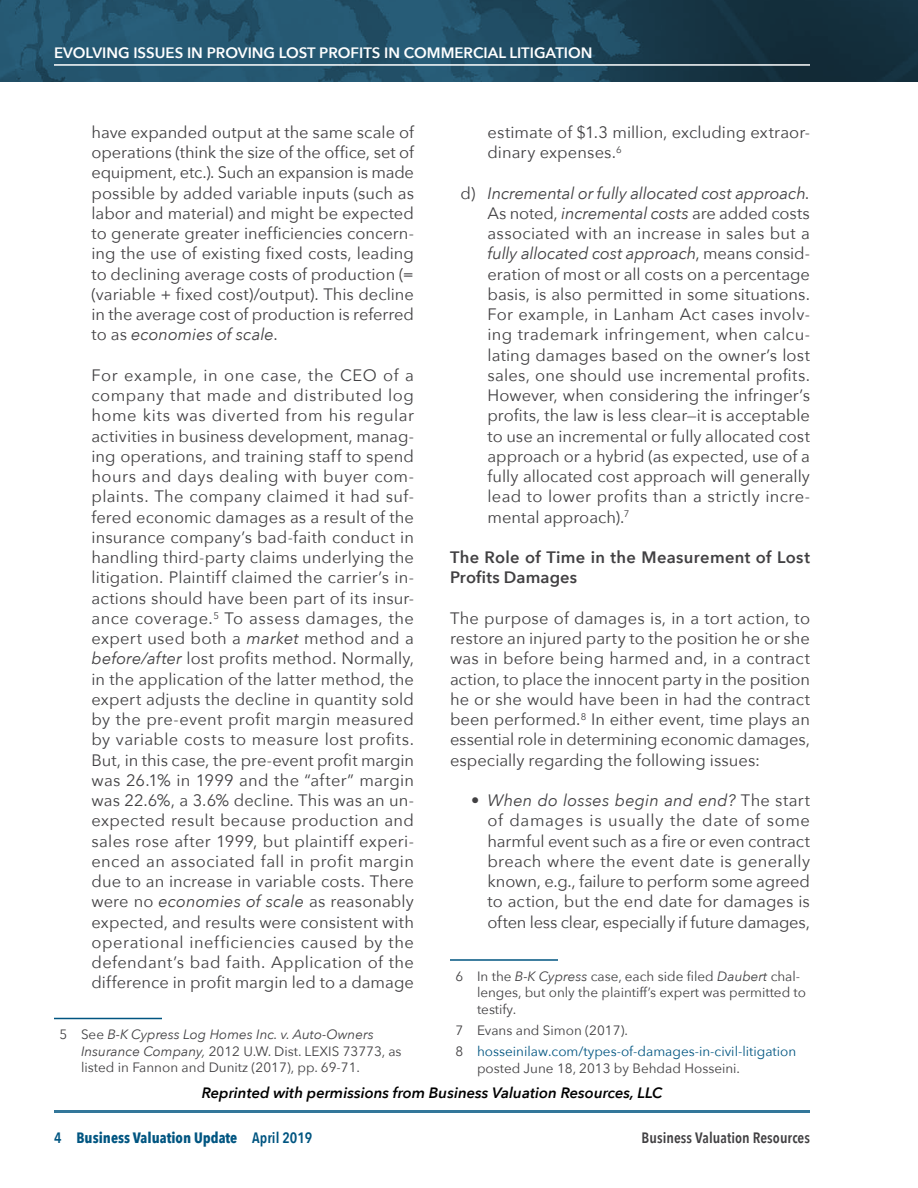
<style>
.page{position:relative;width:918px;height:1188px;background:#fff}
.page>*{position:absolute;margin:0;border:0;box-sizing:border-box;transform-origin:0 0}
.t1{font:16.5px/20.2px "Avenir Next";color:#414042;text-align:justify}
.t2{font:600 16.5px/20.2px "Avenir Next";letter-spacing:.02em;color:#414042}
.t3{font:italic 600 15px "Avenir Next";color:#000}
.t4{font:600 15px "Avenir Next";color:#fff}
.t5{font:700 15px "Avenir Next Condensed";color:#005581}
.t6{font:600 15px "Avenir Next Condensed";letter-spacing:.005em;color:#414042}
.t7{font:13.5px/16.5px "Avenir Next";color:#414042}
.t8{font:13.5px/21px "Avenir Next";color:#005581}
.s1{font-style:italic}
.s2{color:#414042}
.s3{font-weight:600}
</style>
<div class="page">
<svg style="left:0;top:0;width:918px;height:82px;background:#1f495e"></svg>
<hr style="left:54px;top:1110px;width:756px;height:3px;background:#33779a">
<hr style="left:54px;top:64px;width:756px;height:2px;background:#fff">
<hr style="left:54px;top:1018px;width:108px;height:1px;background:#005581">
<hr style="left:450px;top:959px;width:108px;height:2px;background:#005581">
<p class="t4" style="left:54px;top:40px;width:540px">EVOLVING ISSUES I N PROVING LOST PROFITS I N COMMERCIAL LITIGATION</p>
<p class="t1" style="left:91px;top:121px;width:324px">have expanded output at the same scale of operations (think the size of the office, set of equipment, etc.). Such an expansion is made possible by added variable inputs (such as labor and material) and might be expected to generate greater inefficiencies concern&shy;ing the use of existing fixed costs, leading to declining average costs of production (= (variable + fixed cost)/output). This decline in the average cost of production is referred to as <span class="s1">economies of scale</span>.</p>
<p class="t1" style="left:91px;top:364px;width:324px">For example, in one case, the CEO of a company that made and distributed log home kits was diverted from his regular activities in business development, manag&shy;ing operations, and training staff to spend hours and days dealing with buyer com&shy;plaints. The company claimed it had suf&shy;fered economic damages as a result of the insurance company’s bad-faith conduct in handling third-party claims underlying the litigation. Plaintiff claimed the carrier’s in&shy;actions should have been part of its insur&shy;ance coverage.<sup>5</sup> To assess damages, the expert used both a <span class="s1">market</span> method and a <span class="s1">before/after</span> lost profits method. Normally, in the application of the latter method, the expert adjusts the decline in quantity sold by the pre-event profit margin measured by variable costs to measure lost profits.<br>But, in this case, the pre-event profit margin was 26.1% in 1999 and the “after” margin was 22.6%, a 3.6% decline. This was an un&shy;expected result because production and sales rose after 1999, but plaintiff experi&shy;enced an associated fall in profit margin due to an increase in variable costs. There were no <span class="s1">economies of scale</span> as reasonably expected, and results were consistent with operational inefficiencies caused by the defendant’s bad faith. Application of the difference in profit margin led to a damage</p>
<p class="t7" style="left:81px;top:1026px;width:322px;text-indent:-22px">5 See <span class="s1">B-K Cypress Log Homes Inc. v. Auto-Owners<br>Insurance Company,</span> 2012 U.W. Dist. LEXIS 73773, as listed in Fannon and Dunitz (2017), pp. 69-71.</p>
<p class="t1" style="left:487px;top:121px;width:324px">estimate of $1.3 million, excluding extraor&shy;dinary expenses.<sup>6</sup></p>
<p class="t1" style="left:487px;top:182px;width:324px;text-indent:-27px">d) <span class="s1">Incremental or fully allocated cost approach.<br></span>As noted, <span class="s1">incremental costs</span> are added costs associated with an increase in sales but a <span class="s1">fully allocated cost approach</span>, means consid&shy;eration of most or all costs on a percentage basis, is also permitted in some situations.<br>For example, in Lanham Act cases involv&shy;ing trademark infringement, when calcu&shy;lating damages based on the owner’s lost sales, one should use incremental profits.<br>However, when considering the infringer’s profits, the law is less clear—it is acceptable to use an incremental or fully allocated cost approach or a hybrid (as expected, use of a fully allocated cost approach will generally lead to lower profits than a strictly incre&shy;mental approach).<sup>7</sup></p>
<p class="t2" style="left:450px;top:547px;width:361px">THE ROLE OF TIME IN THE MEASUREMENT OF LOST<br>PROFITS DAMAGES</p>
<p class="t1" style="left:450px;top:607px;width:362px">The purpose of damages is, in a tort action, to restore an injured party to the position he or she was in before being harmed and, in a contract action, to place the innocent party in the position he or she would have been in had the contract been performed.<sup>8</sup> In either event, time plays an essential role in determining economic damages, especially regarding the following issues:</p>
<p class="t1" style="left:488px;top:790px;width:324px;text-indent:-16px">• <span class="s1">When do losses begin and end?</span> The start of damages is usually the date of some harmful event such as a fire or even contract breach where the event date is generally known, e.g., failure to perform some agreed to action, but the end date for damages is often less clear, especially if future damages,</p>
<p class="t7" style="left:477px;top:967px;width:331px;text-indent:-22px">6 In the <span class="s1">B-K Cypress</span> case, each side filed <span class="s1">Daubert</span> chal&shy;lenges, but only the plaintiff’s expert was permitted to testify.</p>
<p class="t8" style="left:455px;top:1019px;width:342px"><span class="s2">7 Evans and Simon (2017).<br>8</span> hosseinilaw.com/types-of-damages-in-civil-litigation</p>
<p class="t7" style="left:477px;top:1059px;width:265px">posted June 18, 2013 by Behdad Hosseini.</p>
<p class="t3" style="left:202px;top:1080px;width:462px">Reprinted with permissions from Business Valuation Resources, LLC</p>
<p class="t5" style="left:54px;top:1129px;width:260px"><span class="s3">4</span> Business Valuation Update <span class="s3">April 2019</span></p>
<p class="t6" style="left:642px;top:1125px;width:170px">Business Valuation Resources</p>
</div>
